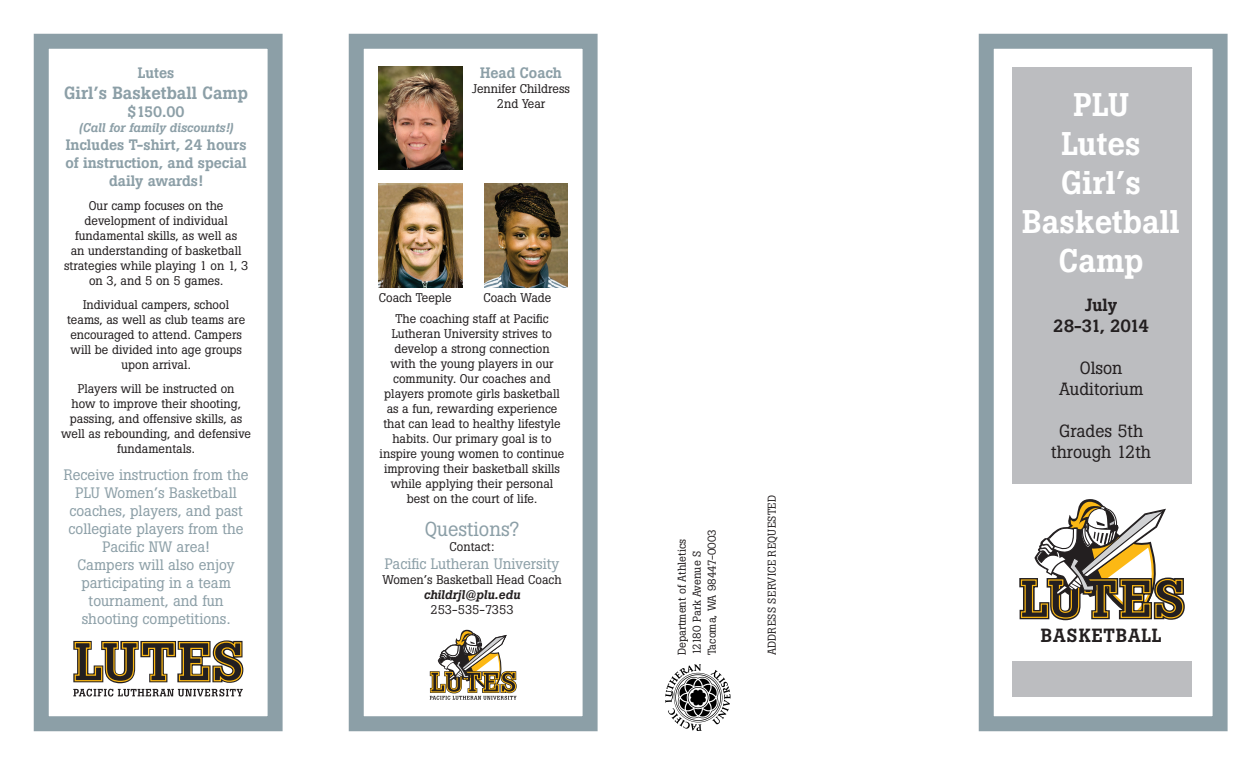
<style>
.page{position:relative;width:1260px;height:765px;background:#fff}
.page>*{position:absolute;margin:0;border:0;box-sizing:border-box;transform-origin:0 0}
.t1{font:500 32.5px "Boton";color:#fff}
.t2{font:20px "Boton";color:#8c9fa7}
.t3{font:500 18.88px "Boton";letter-spacing:.04em;color:#231f20}
.t4{font:17.5px "Boton";color:#231f20}
.t5{font:500 17.5px "Boton";color:#8c9fa7}
.t6{font:500 17.5px "Boton";letter-spacing:-.01em;color:#231f20}
.t7{font:15px/18px "Boton";color:#8c9fa7;text-align:center}
.t8{font:500 15px/18px "Boton";color:#8c9fa7;text-align:center}
.t9{font:12.5px/15px "Boton";color:#231f20;text-align:center}
.t10{font:italic 500 12.5px "Boton";color:#8c9fa7}
.t11{font:italic 500 12.5px "Boton";color:#231f20}
.t12{font:11.25px/15px "Boton";color:#231f20}
.t13{font:11.25px "Boton";letter-spacing:.02em;color:#231f20}
</style>
<div class="page">
<div style="left:34px;top:34px;width:249px;height:697px;border:15px solid #8c9fa7"></div>
<div style="left:349px;top:34px;width:249px;height:697px;border:15px solid #8c9fa7"></div>
<div style="left:979px;top:34px;width:249px;height:697px;border:15px solid #8c9fa7"></div>
<svg style="left:1019px;top:499px;width:166px;height:121px"></svg>
<svg style="left:73px;top:640px;width:171px;height:57px"></svg>
<svg style="left:430px;top:630px;width:87px;height:70px"></svg>
<img style="left:665px;top:664px;width:66px;height:67px">
<div style="left:1012px;top:68px;width:180px;height:416px;background:#bcbdc0"></div>
<div style="left:1012px;top:661px;width:180px;height:36px;background:#bcbdc0"></div>
<img style="left:379px;top:67px;width:83px;height:103px">
<img style="left:379px;top:184px;width:83px;height:103px">
<img style="left:484px;top:184px;width:84px;height:103px">
<p class="t8" style="left:138px;top:64px;width:38px">Lutes</p>
<p class="t5" style="left:64px;top:82px;width:185px">Girl’s Basketball Camp</p>
<p class="t8" style="left:128px;top:103px;width:59px">$150.00</p>
<p class="t10" style="left:79px;top:120px;width:157px">(Call for family discounts!)</p>
<p class="t8" style="left:65px;top:136px;width:183px">Includes T-shirt, 24 hours of instruction, and special daily awards!</p>
<p class="t9" style="left:64px;top:198px;width:186px">Our camp focuses on the development of individual fundamental skills, as well as<br>an understanding of basketball strategies while playing 1 on 1, 3 on 3, and 5 on 5 games.</p>
<p class="t9" style="left:67px;top:297px;width:180px">Individual campers, school teams, as well as club teams are encouraged to attend. Campers will be divided into age groups upon arrival.</p>
<p class="t9" style="left:61px;top:381px;width:191px">Players will be instructed on<br>how to improve their shooting, passing, and offensive skills, as well as rebounding, and defensive fundamentals.</p>
<p class="t7" style="left:64px;top:466px;width:186px">Receive instruction from the<br>PLU Women’s Basketball coaches, players, and past collegiate players from the<br>Pacific NW area!</p>
<p class="t7" style="left:78px;top:556px;width:159px">Campers will also enjoy participating in a team tournament, and fun shooting competitions.</p>
<p class="t8" style="left:480px;top:64px;width:83px">Head Coach</p>
<p class="t9" style="left:472px;top:81px;width:99px">Jennifer Childress</p>
<p class="t9" style="left:497px;top:96px;width:50px">2nd Year</p>
<p class="t1" style="left:1073px;top:86px;width:57px">PLU</p>
<p class="t1" style="left:1062px;top:125px;width:81px">Lutes</p>
<p class="t1" style="left:1061px;top:164px;width:81px">Girl’s</p>
<p class="t1" style="left:1022px;top:203px;width:159px">Basketball</p>
<p class="t1" style="left:1059px;top:242px;width:86px">Camp</p>
<p class="t6" style="left:1085px;top:295px;width:34px">July</p>
<p class="t6" style="left:1053px;top:316px;width:97px">28-31, 2014</p>
<p class="t4" style="left:1080px;top:358px;width:44px">Olson</p>
<p class="t4" style="left:1059px;top:379px;width:86px">Auditorium</p>
<p class="t4" style="left:1059px;top:421px;width:86px">Grades 5th</p>
<p class="t4" style="left:1051px;top:442px;width:101px">through 12th</p>
<p class="t9" style="left:379px;top:290px;width:74px">Coach Teeple</p>
<p class="t9" style="left:483px;top:290px;width:69px">Coach Wade</p>
<p class="t9" style="left:380px;top:312px;width:186px">The coaching staff at Pacific<br>Lutheran University strives to develop a strong connection<br>with the young players in our community. Our coaches and players promote girls basketball as a fun, rewarding experience that can lead to healthy lifestyle habits. Our primary goal is to inspire young women to continue improving their basketball skills while applying their personal best on the court of life.</p>
<p class="t2" style="left:425px;top:517px;width:96px">Questions?</p>
<p class="t9" style="left:450px;top:540px;width:46px">Contact:</p>
<p class="t7" style="left:385px;top:555px;width:176px">Pacific Lutheran University</p>
<p class="t9" style="left:382px;top:573px;width:181px">Women’s Basketball Head Coach</p>
<p class="t11" style="left:424px;top:588px;width:98px">childrjl@plu.edu</p>
<p class="t9" style="left:430px;top:603px;width:85px">253-535-7353</p>
<p class="t13" style="left:765px;top:655px;width:162px;rotate:-90deg">ADDRESS SERVICE REQUESTED</p>
<p class="t12" style="left:675px;top:655px;width:118px;rotate:-90deg">Department of Athletics</p>
<p class="t12" style="left:690px;top:655px;width:128px;rotate:-90deg">12180 Park Avenue S<br>Tacoma, WA 98447-0003</p>
<p class="t3" style="left:1041px;top:624px;width:122px">BASKETBALL</p>
</div>
